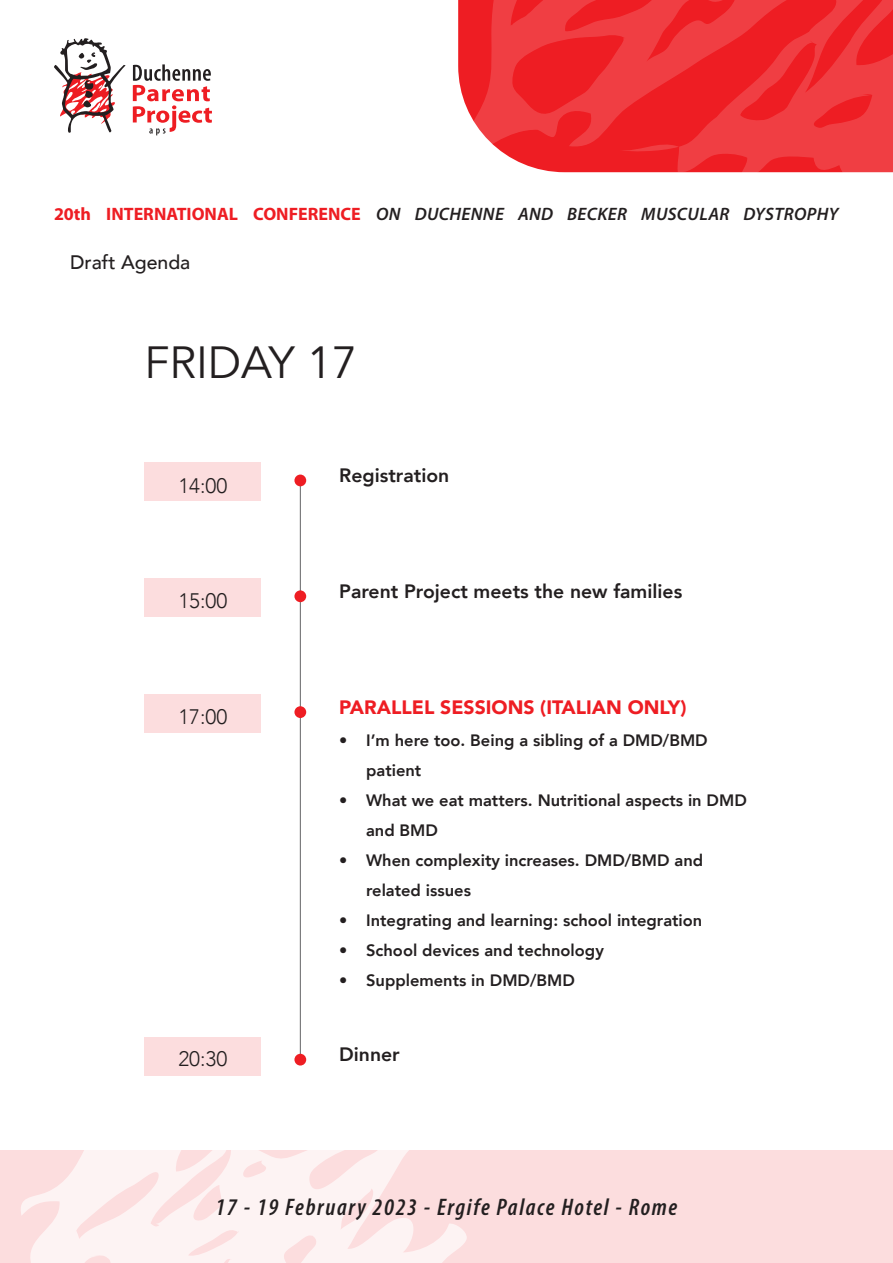
<style>
.page{position:relative;width:893px;height:1263px;background:#fff}
.page>*{position:absolute;margin:0;border:0;box-sizing:border-box;transform-origin:0 0}
.t1{font:45px "Avenir";color:#231f20}
.t2{font:italic 600 condensed 24px "Myriad Pro";letter-spacing:.07em;color:#231f20}
.t3{font:300 21px "Avenir";color:#231f20}
.t4{font:500 19.5px "Avenir";color:#231f20}
.t5{font:800 19.35px "Avenir";color:#231f20}
.t6{font:900 19.35px "Avenir";color:#ee1d23}
.t7{font:italic 600 18px "Myriad Pro";letter-spacing:.02em;color:#231f20}
.t8{font:800 16.5px/30px "Avenir";color:#231f20}
.s1{font-weight:700;font-style:normal;color:#ee1d23}
</style>
<div class="page">
<svg style="left:458px;top:0;width:435px;height:173px;background:#ef353a"></svg>
<hr style="left:300px;top:483px;width:1px;height:578px;background:#636366">
<div style="left:144px;top:463px;width:117px;height:38px;background:#fcddde"></div>
<div style="left:294px;top:590px;width:12px;height:12px;background:#ee1d23;border-radius:50%"></div>
<div style="left:144px;top:578px;width:117px;height:39px;background:#fcddde"></div>
<div style="left:294px;top:706px;width:12px;height:12px;background:#ee1d23;border-radius:50%"></div>
<div style="left:144px;top:694px;width:117px;height:39px;background:#fcddde"></div>
<div style="left:294px;top:1054px;width:12px;height:11px;background:#ee1d23;border-radius:50%"></div>
<div style="left:144px;top:1037px;width:117px;height:39px;background:#fcddde"></div>
<div style="left:294px;top:475px;width:12px;height:11px;background:#ee1d23;border-radius:50%"></div>
<div style="left:0;top:1150px;width:893px;height:113px;background:#fcddde"></div>
<svg style="left:21px;top:1150px;width:446px;height:113px;fill:#fdf3f3"></svg>
<svg style="left:54px;top:38px;width:72px;height:95px"></svg>
<svg style="left:133px;top:64px;width:79px;height:71px"></svg>
<p class="t7" style="left:54px;top:202px;width:786px"><span class="s1">20th INTERNATIONAL CONFERENCE</span> ON DUCHENNE AND BECKER MUSCULAR DYSTROPHY</p>
<p class="t4" style="left:70px;top:245px;width:122px">Draft Agenda</p>
<h1 class="t1" style="left:144px;top:335px;width:214px">FRIDAY 17</h1>
<p class="t3" style="left:178px;top:473px;width:51px">14:00</p>
<p class="t3" style="left:178px;top:589px;width:51px">15:00</p>
<p class="t3" style="left:178px;top:704px;width:51px">17:00</p>
<p class="t5" style="left:339px;top:460px;width:112px">Registration</p>
<p class="t5" style="left:339px;top:576px;width:345px">Parent Project meets the new families</p>
<p class="t6" style="left:339px;top:690px;width:349px">PARALLEL SESSIONS (ITALIAN ONLY)</p>
<p class="t8" style="left:366px;top:725px;width:343px;text-indent:-27px">• I’m here too. Being a sibling of a DMD/BMD patient</p>
<p class="t8" style="left:366px;top:785px;width:382px;text-indent:-27px">• What we eat matters. Nutritional aspects in DMD and BMD</p>
<p class="t8" style="left:366px;top:845px;width:339px;text-indent:-27px">• When complexity increases. DMD/BMD and related issues</p>
<p class="t8" style="left:339px;top:905px;width:365px">• Integrating and learning: school integration</p>
<p class="t8" style="left:339px;top:935px;width:266px">• School devices and technology</p>
<p class="t8" style="left:339px;top:965px;width:237px">• Supplements in DMD/BMD</p>
<p class="t3" style="left:178px;top:1047px;width:51px">20:30</p>
<p class="t5" style="left:339px;top:1039px;width:62px">Dinner</p>
<h2 class="t2" style="left:216px;top:1192px;width:463px">17 - 19 February 2023 - Ergife Palace Hotel - Rome</h2>
</div>
